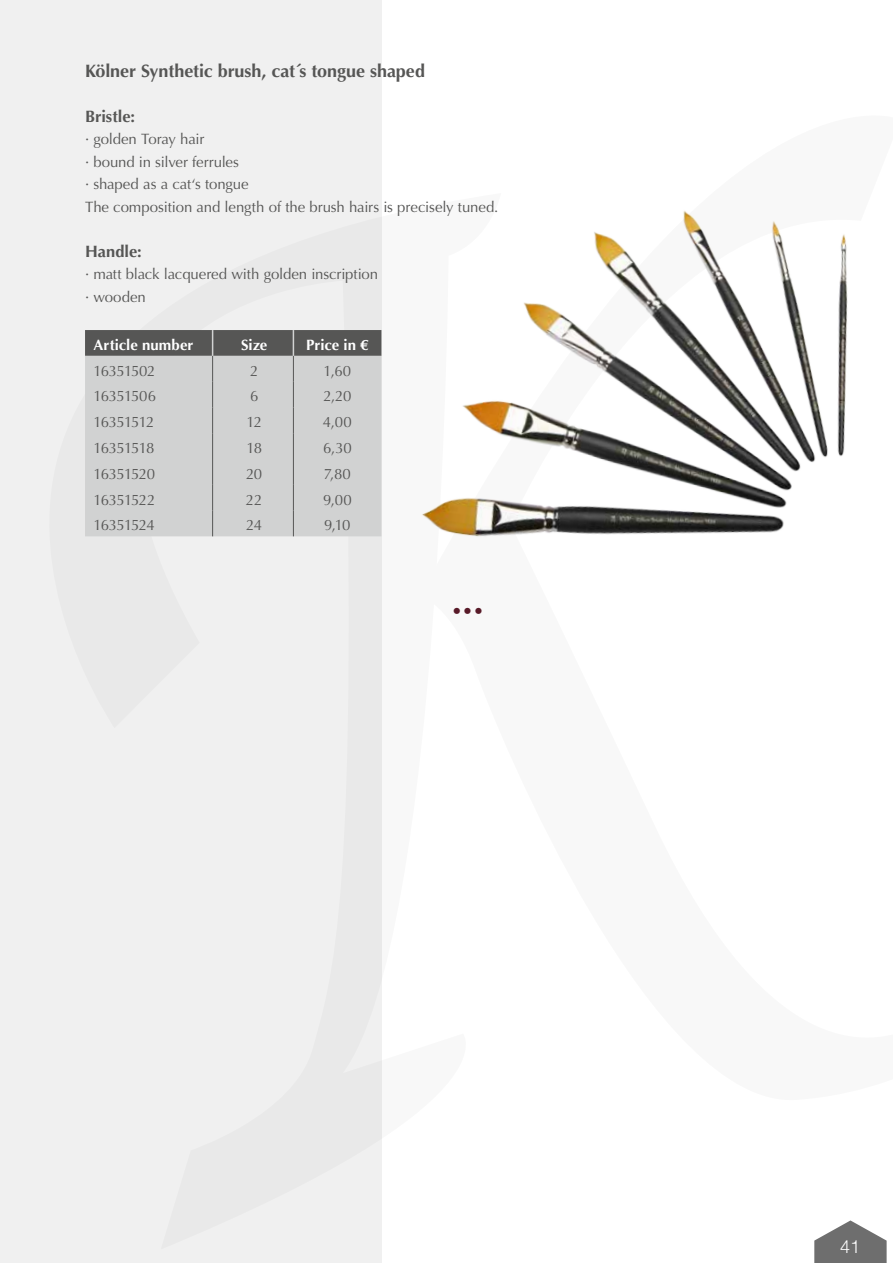
<style>
.page{position:relative;width:893px;height:1263px;background:#fff}
.page>*{position:absolute;margin:0;border:0;box-sizing:border-box;transform-origin:0 0}
.t1{font:700 18px "Optima";letter-spacing:-.005em;color:#565655}
.t2{font:700 18px "Optima";color:#581a28}
.t3{font:300 18px "Helvetica Neue";color:#fff}
.t4{font:700 16.5px "Optima";color:#565655}
.t5{font:15px/22.5px "Optima";letter-spacing:-.015em;color:#565655}
.t6{font:15px "Optima";letter-spacing:-.045em;color:#565655}
.t7{font:700 15px "Optima";color:#fff}
.t8{font:15px "Optima";letter-spacing:-.05em;color:#565655}
</style>
<div class="page">
<div style="left:0;top:0;width:382px;height:1263px;background:#f0f0f0"></div>
<svg style="left:814px;top:1220px;width:73px;height:43px"></svg>
<svg style="left:85px;top:330px;width:272px;height:206px;background:#c0c1c1"></svg>
<img style="left:357px;top:210px;width:491px;height:327px">
<p class="t1" style="left:85px;top:60px;width:341px">Kölner Synthetic brush, cat´s tongue shaped</p>
<p class="t4" style="left:85px;top:106px;width:52px">Bristle:</p>
<p class="t5" style="left:85px;top:128px;width:415px">· golden Toray hair<br>· bound in silver ferrules<br>· shaped as a cat‘s tongue<br>The composition and length of the brush hairs is precisely tuned.</p>
<p class="t4" style="left:85px;top:241px;width:58px">Handle:</p>
<p class="t5" style="left:85px;top:263px;width:295px">· matt black lacquered with golden inscription · wooden</p>
<p class="t7" style="left:94px;top:336px;width:101px">Article number</p>
<p class="t7" style="left:241px;top:336px;width:28px">Size</p>
<p class="t7" style="left:306px;top:336px;width:64px">Price in €</p>
<p class="t6" style="left:94px;top:362px;width:64px">16351502</p>
<p class="t5" style="left:250px;top:359px;width:10px">2</p>
<p class="t5" style="left:324px;top:359px;width:29px">1,60</p>
<p class="t6" style="left:94px;top:388px;width:64px">16351506</p>
<p class="t5" style="left:250px;top:385px;width:10px">6</p>
<p class="t5" style="left:323px;top:385px;width:30px">2,20</p>
<p class="t8" style="left:94px;top:413px;width:62px">16351512</p>
<p class="t5" style="left:246px;top:411px;width:17px">12</p>
<p class="t5" style="left:323px;top:411px;width:30px">4,00</p>
<p class="t8" style="left:94px;top:439px;width:62px">16351518</p>
<p class="t5" style="left:246px;top:437px;width:17px">18</p>
<p class="t5" style="left:323px;top:437px;width:30px">6,30</p>
<p class="t6" style="left:94px;top:465px;width:63px">16351520</p>
<p class="t5" style="left:246px;top:463px;width:18px">20</p>
<p class="t5" style="left:324px;top:463px;width:29px">7,80</p>
<p class="t6" style="left:94px;top:491px;width:63px">16351522</p>
<p class="t5" style="left:246px;top:488px;width:18px">22</p>
<p class="t5" style="left:323px;top:488px;width:30px">9,00</p>
<p class="t8" style="left:94px;top:517px;width:63px">16351524</p>
<p class="t5" style="left:246px;top:514px;width:17px">24</p>
<p class="t5" style="left:324px;top:514px;width:28px">9,10</p>
<p class="t2" style="left:451px;top:600px;width:34px">•••</p>
<p class="t3" style="left:840px;top:1232px;width:22px">41</p>
</div>
